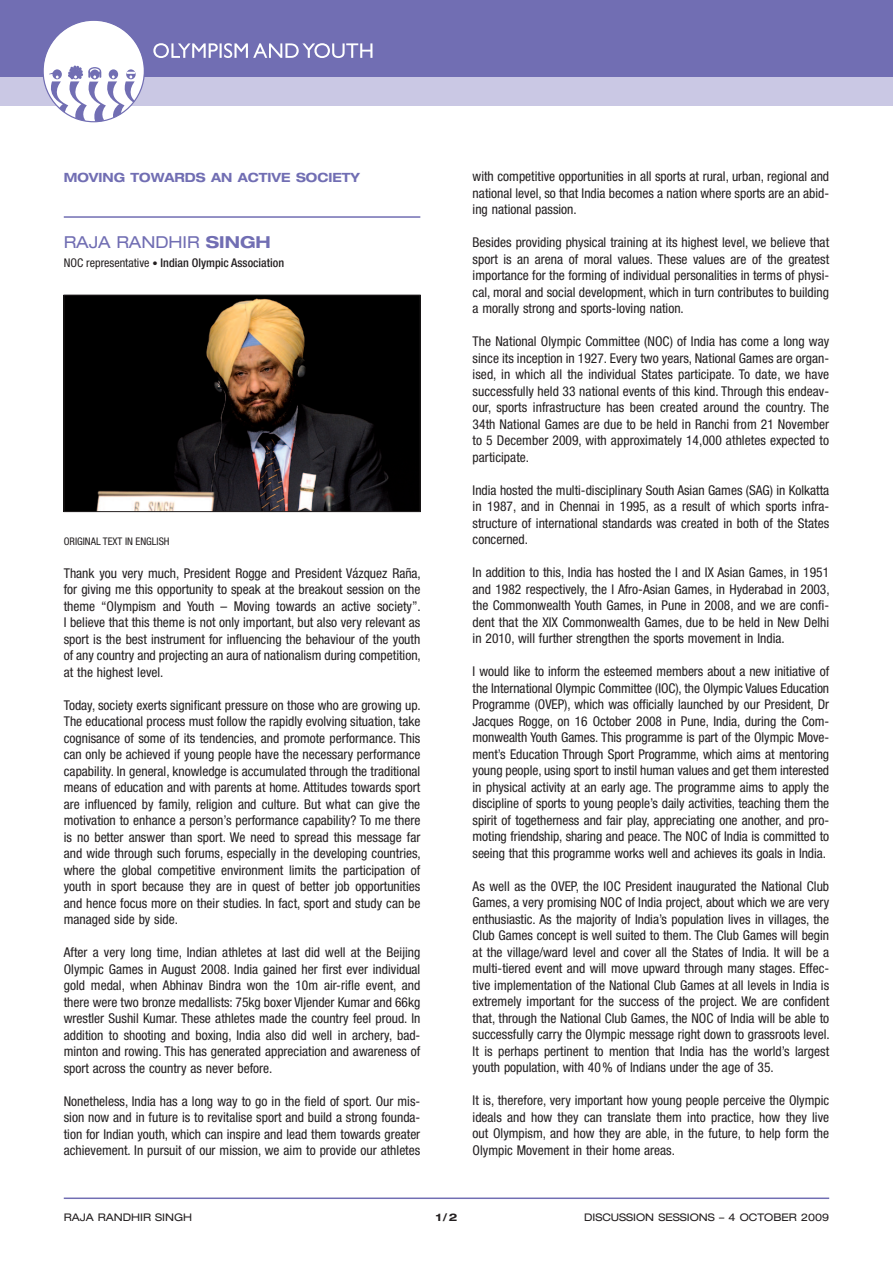
<style>
.page{position:relative;width:893px;height:1263px;background:#fff}
.page>*{position:absolute;margin:0;border:0;box-sizing:border-box;transform-origin:0 0}
.t1{font:expanded 16.5px "Helvetica Neue";color:#716eb3}
.t2{font:condensed 13.5px/16.5px "Helvetica Neue";color:#231f20;text-align:justify}
.t3{font:700 expanded 12.75px "Helvetica Neue";color:#716eb3;scale:.95 1}
.t4{font:500 condensed 12px "Helvetica Neue";color:#231f20}
.t5{font:expanded 10.5px "Helvetica Neue";color:#231f20}
.t6{font:condensed 10.5px "Helvetica Neue";color:#231f20}
.t7{font:700 expanded 10.5px "Helvetica Neue";color:#231f20}
.s1{font-weight:700}
.s2{font-weight:400}
.s3{font-weight:400;font-size:10.5px}
</style>
<div class="page">
<div style="left:0;top:0;width:893px;height:77px;background:#716eb3"></div>
<div style="left:0;top:77px;width:893px;height:29px;background:#cac8e4"></div>
<div style="left:43px;top:20px;width:101px;height:102px;background:#fff;border-radius:50%"></div>
<svg style="left:47px;top:66px;width:95px;height:56px"></svg>
<hr style="left:64px;top:1197px;width:765px;height:2px;background:#716eb3">
<svg style="left:153px;top:43px;width:219px;height:15px"></svg>
<hr style="left:64px;top:216px;width:356px;height:2px;background:#716eb3">
<img style="left:66px;top:297px;width:352px;height:213px">
<div style="left:64px;top:295px;width:356px;height:217px;border:1px solid #231f20"></div>
<p class="t3" style="left:64px;top:169px;width:24px">MOVI</p>
<p class="t3" style="left:103px;top:169px;width:77px">NG TOWARDS</p>
<p class="t3" style="left:211px;top:169px;width:69px">AN ACTIVE</p>
<p class="t3" style="left:296px;top:169px;width:11px">SOCIE</p>
<p class="t3" style="left:342px;top:169px;width:21px">TY</p>
<p class="t1" style="left:64px;top:232px;width:206px">RAJA RANDHIR <span class="s1">SINGH</span></p>
<p class="t4" style="left:64px;top:256px;width:222px"><span class="s2">NOC representative</span> <span class="s3">•</span> Indian Olympic Association</p>
<p class="t6" style="left:64px;top:535px;width:107px">Original text in English</p>
<p class="t2" style="left:64px;top:564px;width:359px">Thank you very much, President Rogge and President Vázquez Raña, for giving me this opportunity to speak at the breakout session on the theme “Olympism and Youth – Moving towards an active society”.<br>I believe that this theme is not only important, but also very relevant as sport is the best instrument for influencing the behaviour of the youth of any country and projecting an aura of nationalism during competition, at the highest level.</p>
<p class="t2" style="left:64px;top:696px;width:359px">Today, society exerts significant pressure on those who are growing up.<br>The educational process must follow the rapidly evolving situation, take cognisance of some of its tendencies, and promote performance. This can only be achieved if young people have the necessary performance capability. In general, knowledge is accumulated through the traditional means of education and with parents at home. Attitudes towards sport are influenced by family, religion and culture. But what can give the motivation to enhance a person’s performance capability? To me there is no better answer than sport. We need to spread this message far and wide through such forums, especially in the developing countries, where the global competitive environment limits the participation of youth in sport because they are in quest of better job opportunities and hence focus more on their studies. In fact, sport and study can be managed side by side.</p>
<p class="t2" style="left:64px;top:944px;width:358px">After a very long time, Indian athletes at last did well at the Beijing Olympic Games in August 2008. India gained her first ever individual gold medal, when Abhinav Bindra won the 10m air-rifle event, and there were two bronze medallists: 75kg boxer VIjender Kumar and 66kg wrestler Sushil Kumar. These athletes made the country feel proud. In addition to shooting and boxing, India also did well in archery, bad&shy;minton and rowing. This has generated appreciation and awareness of sport across the country as never before.</p>
<p class="t2" style="left:64px;top:1092px;width:358px">Nonetheless, India has a long way to go in the field of sport. Our mis&shy;sion now and in future is to revitalise sport and build a strong founda&shy;tion for Indian youth, which can inspire and lead them towards greater achievement. In pursuit of our mission, we aim to provide our athletes</p>
<p class="t2" style="left:473px;top:168px;width:358px">with competitive opportunities in all sports at rural, urban, regional and national level, so that India becomes a nation where sports are an abid&shy;ing national passion.</p>
<p class="t2" style="left:473px;top:234px;width:358px">Besides providing physical training at its highest level, we believe that sport is an arena of moral values. These values are of the greatest importance for the forming of individual personalities in terms of physi&shy;cal, moral and social development, which in turn contributes to building a morally strong and sports-loving nation.</p>
<p class="t2" style="left:473px;top:333px;width:358px">The National Olympic Committee (NOC) of India has come a long way since its inception in 1927. Every two years, National Games are organ&shy;ised, in which all the individual States participate. To date, we have successfully held 33 national events of this kind. Through this endeav&shy;our, sports infrastructure has been created around the country. The 34th National Games are due to be held in Ranchi from 21 November to 5 December 2009, with approximately 14,000 athletes expected to participate.</p>
<p class="t2" style="left:473px;top:482px;width:358px">India hosted the multi-disciplinary South Asian Games (SAG) in Kolkatta in 1987, and in Chennai in 1995, as a result of which sports infra&shy;structure of international standards was created in both of the States concerned.</p>
<p class="t2" style="left:473px;top:564px;width:359px">In addition to this, India has hosted the I and IX Asian Games, in 1951 and 1982 respectively, the I Afro-Asian Games, in Hyderabad in 2003, the Commonwealth Youth Games, in Pune in 2008, and we are confi&shy;dent that the XIX Commonwealth Games, due to be held in New Delhi in 2010, will further strengthen the sports movement in India.</p>
<p class="t2" style="left:473px;top:663px;width:358px">I would like to inform the esteemed members about a new initiative of the International Olympic Committee (IOC), the Olympic Values Education Programme (OVEP), which was officially launched by our President, Dr Jacques Rogge, on 16 October 2008 in Pune, India, during the Com&shy;monwealth Youth Games. This programme is part of the Olympic Move&shy;ment’s Education Through Sport Programme, which aims at mentoring young people, using sport to instil human values and get them interested in physical activity at an early age. The programme aims to apply the discipline of sports to young people’s daily activities, teaching them the spirit of togetherness and fair play, appreciating one another, and pro&shy;moting friendship, sharing and peace. The NOC of India is committed to seeing that this programme works well and achieves its goals in India.</p>
<p class="t2" style="left:473px;top:878px;width:359px">As well as the OVEP, the IOC President inaugurated the National Club Games, a very promising NOC of India project, about which we are very enthusiastic. As the majority of India’s population lives in villages, the Club Games concept is well suited to them. The Club Games will begin at the village/ward level and cover all the States of India. It will be a multi-tiered event and will move upward through many stages. Effec&shy;tive implementation of the National Club Games at all levels in India is extremely important for the success of the project. We are confident that, through the National Club Games, the NOC of India will be able to successfully carry the Olympic message right down to grassroots level.<br>It is perhaps pertinent to mention that India has the world’s largest youth population, with 40% of Indians under the age of 35.</p>
<p class="t2" style="left:473px;top:1092px;width:358px">It is, therefore, very important how young people perceive the Olympic ideals and how they can translate them into practice, how they live out Olympism, and how they are able, in the future, to help form the Olympic Movement in their home areas.</p>
<p class="t5" style="left:64px;top:1211px;width:130px">RAJA RANDHIR SINGH</p>
<p class="t7" style="left:436px;top:1211px;width:23px">1/2</p>
<p class="t5" style="left:584px;top:1211px;width:16px">DISCUSSI</p>
<p class="t5" style="left:636px;top:1211px;width:30px">ON SESSI</p>
<p class="t5" style="left:690px;top:1211px;width:141px">ONS – 4 OCTOBER 2009</p>
</div>
